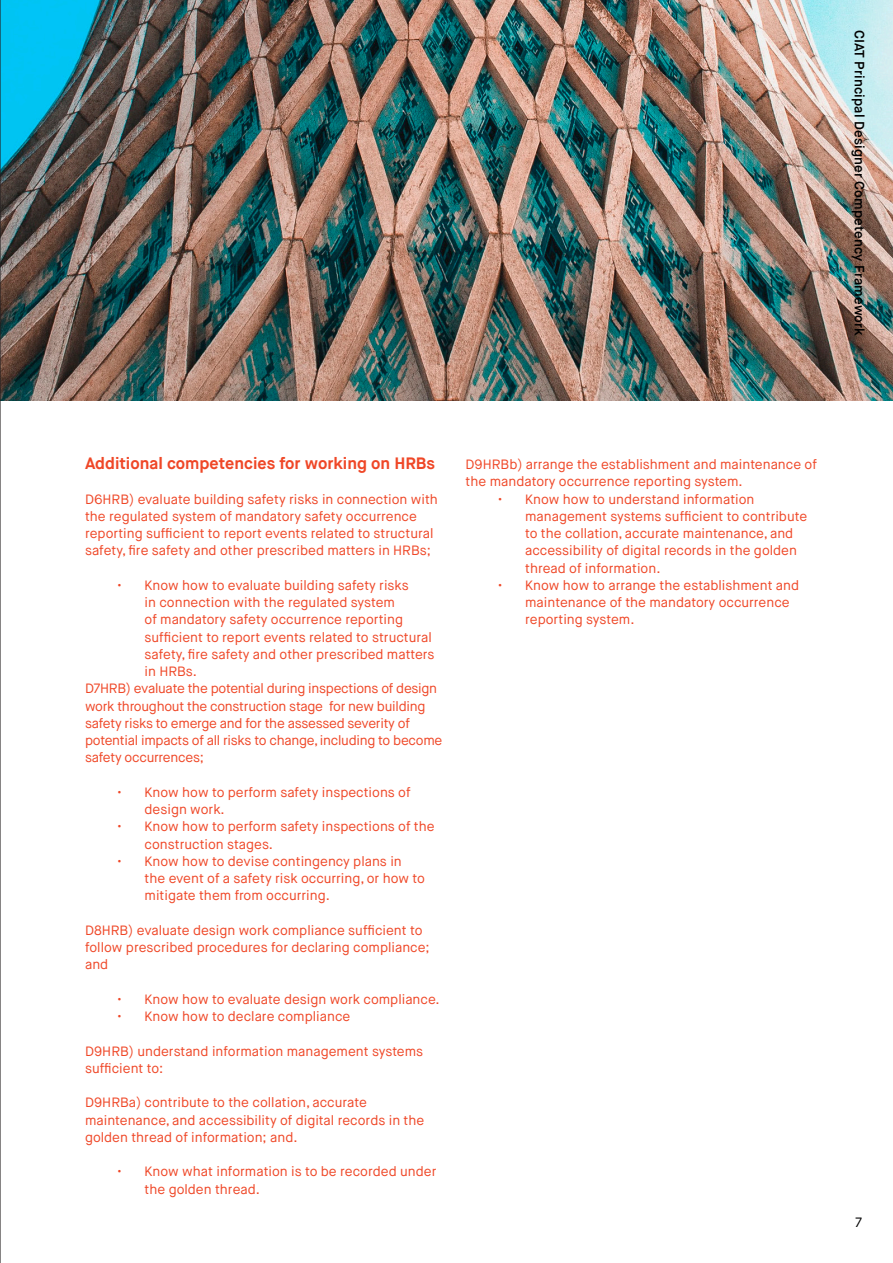
<style>
.page{position:relative;width:893px;height:1263px;background:#fff}
.page>*{position:absolute;margin:0;border:0;box-sizing:border-box;transform-origin:0 0}
.Body_Copy{font:700 16.5px "Maison Neue";color:#ef4727}
.Body_Copy-2{font:13.5px/17.2px "Maison Neue";color:#ef4727}
.Body_Copy-3{font:13.5px/17.2px "Maison Neue";letter-spacing:-.02em;color:#ef4727}
.t1{font:600 13.5px "Maison Neue";letter-spacing:.01em;color:#000}
.t2{font:13.5px "Maison Neue";color:#000}
</style>
<div class="page">
<img style="left:1px;top:0;width:892px;height:400px">
<hr style="left:0;top:0;width:1px;height:1263px;background:#231f20">
<p class="t1" style="left:868px;top:30px;width:308px;rotate:90deg">CIAT Principal Designer Competency Framework</p>
<p class="Body_Copy" style="left:85px;top:453px;width:352px">Additional competencies for working on HRBs</p>
<p class="Body_Copy-2" style="left:85px;top:490px;width:354px">D6HRB) evaluate building safety risks in connection with the regulated system of mandatory safety occurrence reporting sufficient to report events related to structural safety, fire safety and other prescribed matters in HRBs;</p>
<p class="Body_Copy-2" style="left:145px;top:577px;width:291px;text-indent:-27px">• Know how to evaluate building safety risks<br>in connection with the regulated system<br>of mandatory safety occurrence reporting sufficient to report events related to structural safety, fire safety and other prescribed matters in HRBs.</p>
<p class="Body_Copy-3" style="left:85px;top:680px;width:359px">D7HRB) evaluate the potential during inspections of design work throughout the construction stage for new building safety risks to emerge and for the assessed severity of potential impacts of all risks to change, including to become safety occurrences;</p>
<p class="Body_Copy-2" style="left:145px;top:784px;width:267px;text-indent:-27px">• Know how to perform safety inspections of design work.</p>
<p class="Body_Copy-2" style="left:145px;top:818px;width:292px;text-indent:-27px">• Know how to perform safety inspections of the construction stages.</p>
<p class="Body_Copy-2" style="left:145px;top:853px;width:282px;text-indent:-27px">• Know how to devise contingency plans in the event of a safety risk occurring, or how to mitigate them from occurring.</p>
<p class="Body_Copy-2" style="left:85px;top:922px;width:346px">D8HRB) evaluate design work compliance sufficient to follow prescribed procedures for declaring compliance; and</p>
<p class="Body_Copy-2" style="left:118px;top:991px;width:324px">• Know how to evaluate design work compliance.</p>
<p class="Body_Copy-2" style="left:118px;top:1008px;width:234px">• Know how to declare compliance</p>
<p class="Body_Copy-2" style="left:85px;top:1042px;width:340px">D9HRB) understand information management systems sufficient to:</p>
<p class="Body_Copy-2" style="left:85px;top:1094px;width:341px">D9HRBa) contribute to the collation, accurate maintenance, and accessibility of digital records in the golden thread of information; and.</p>
<p class="Body_Copy-2" style="left:145px;top:1163px;width:293px;text-indent:-27px">• Know what information is to be recorded under the golden thread.</p>
<p class="Body_Copy-2" style="left:466px;top:456px;width:353px">D9HRBb) arrange the establishment and maintenance of the mandatory occurrence reporting system.</p>
<p class="Body_Copy-2" style="left:525px;top:490px;width:284px;text-indent:-27px">• Know how to understand information management systems sufficient to contribute to the collation, accurate maintenance, and accessibility of digital records in the golden thread of information.</p>
<p class="Body_Copy-2" style="left:525px;top:577px;width:276px;text-indent:-27px">• Know how to arrange the establishment and maintenance of the mandatory occurrence reporting system.</p>
<p class="t2" style="left:856px;top:1213px;width:8px">7</p>
</div>
